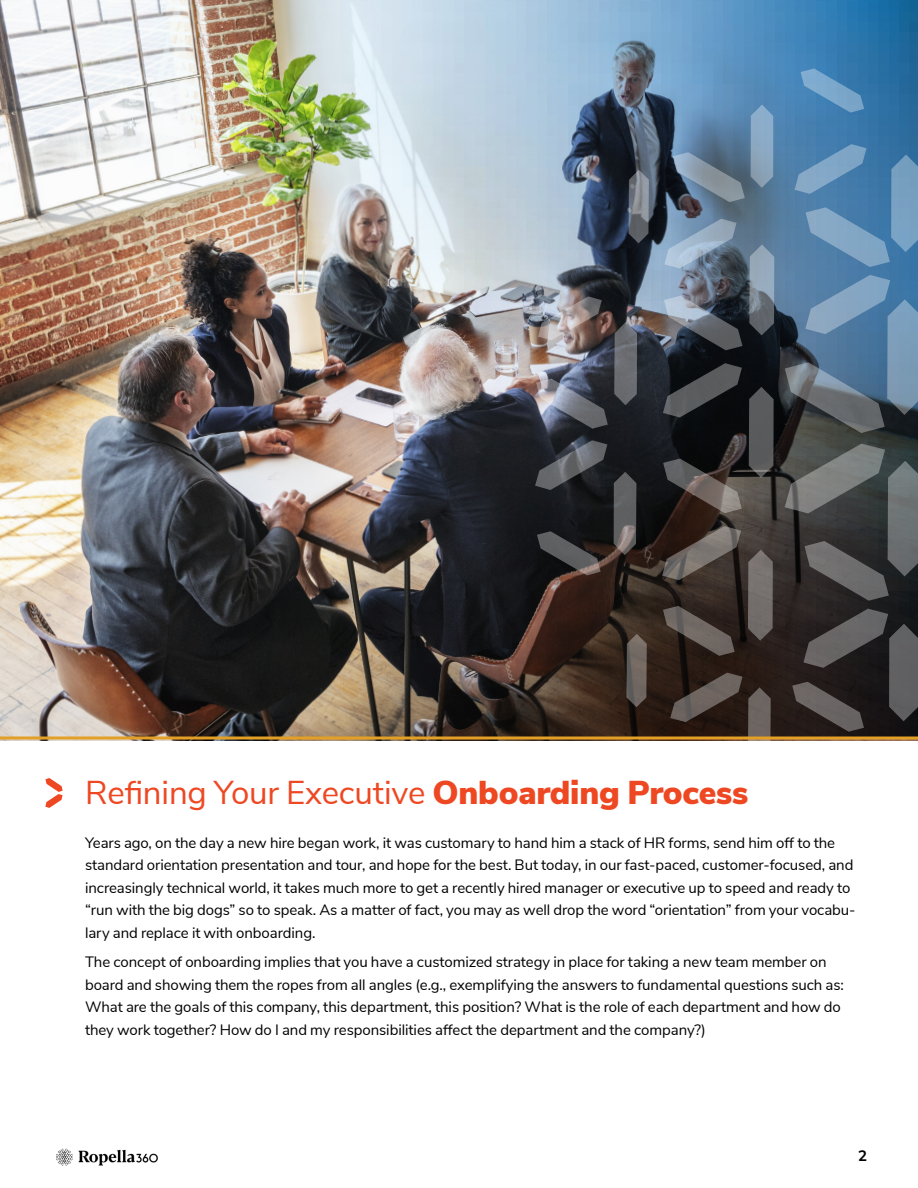
<style>
.page{position:relative;width:918px;height:1188px;background:#fff}
.page>*{position:absolute;margin:0;border:0;box-sizing:border-box;transform-origin:0 0}
.t1{font:33px "Nunito Sans";letter-spacing:-.005em;color:#ee4823}
.t2{font:15px/22.5px "Nunito Sans";letter-spacing:-.005em;color:#000}
.t3{font:700 15px "Nunito Sans 7 pt";color:#000}
.s1{font-weight:900}
</style>
<div class="page">
<img style="left:56px;top:1148px;width:102px;height:18px">
<img style="left:0;top:0;width:918px;height:737px">
<img style="left:535px;top:68px;width:383px;height:673px">
<hr style="left:0;top:737px;width:918px;height:3px;background:#e49f25">
<svg style="left:45px;top:778px;width:18px;height:30px"></svg>
<h1 class="t1" style="left:85px;top:768px;width:665px">Refining Your Executive <span class="s1">Onboarding Process</span></h1>
<p class="t2" style="left:85px;top:831px;width:772px">Years ago, on the day a new hire began work, it was customary to hand him a stack of HR forms, send him off to the standard orientation presentation and tour, and hope for the best. But today, in our fast-paced, customer-focused, and increasingly technical world, it takes much more to get a recently hired manager or executive up to speed and ready to “run with the big dogs” so to speak. As a matter of fact, you may as well drop the word “orientation” from your vocabu&shy;lary and replace it with onboarding.</p>
<p class="t2" style="left:85px;top:950px;width:760px">The concept of onboarding implies that you have a customized strategy in place for taking a new team member on board and showing them the ropes from all angles (e.g., exemplifying the answers to fundamental questions such as:<br>What are the goals of this company, this department, this position? What is the role of each department and how do they work together? How do I and my responsibilities affect the department and the company?)</p>
<p class="t3" style="left:858px;top:1145px;width:10px">2</p>
</div>
